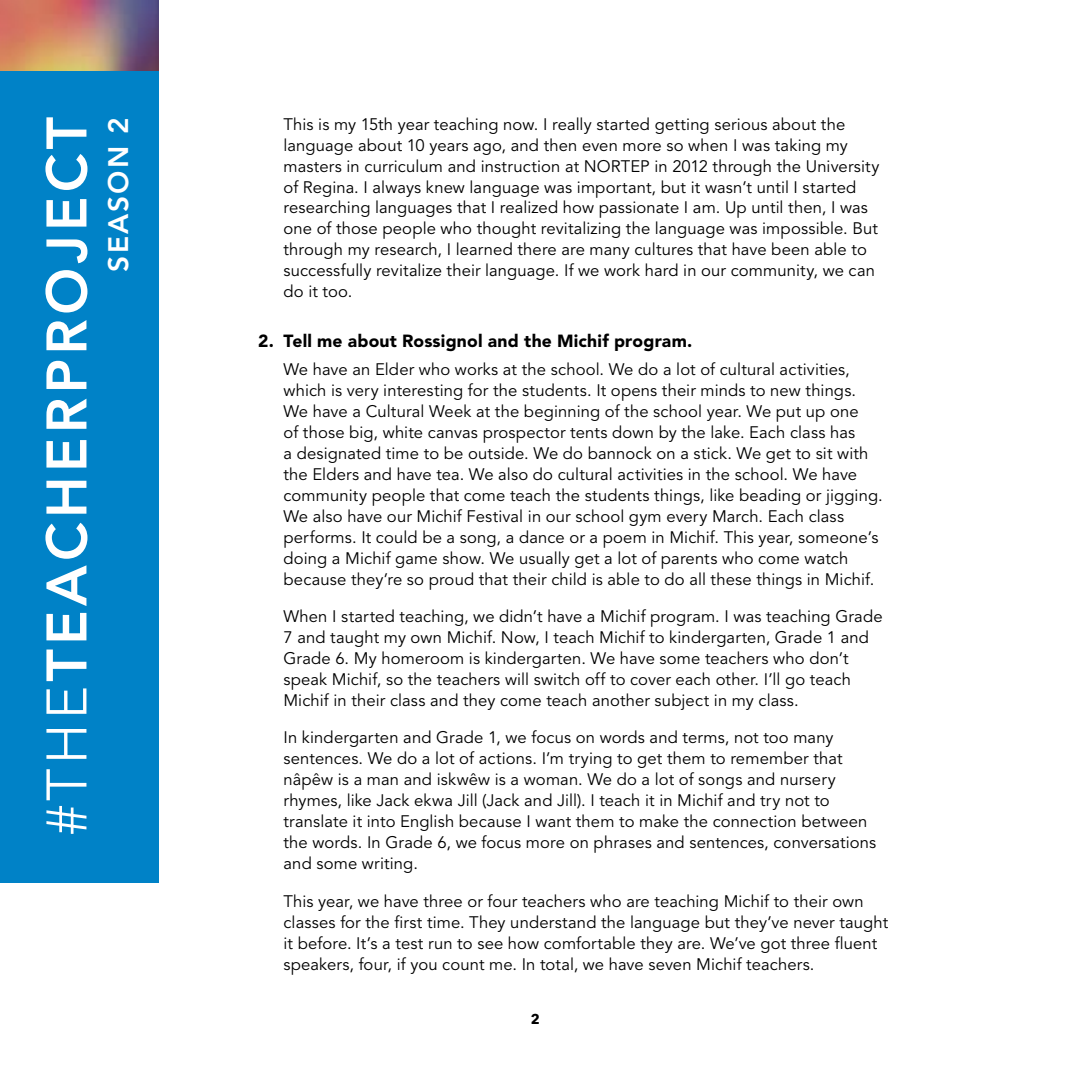
<style>
.page{position:relative;width:1071px;height:1071px;background:#fff}
.page>*{position:absolute;margin:0;border:0;box-sizing:border-box;transform-origin:0 0}
.t1{font:800 56.52px "Avenir LT Std";letter-spacing:.075em;color:#fff}
.t2{font:800 28px "Avenir LT Std";letter-spacing:.075em;color:#fff}
.t3{font:900 17.5px "Avenir LT Std";letter-spacing:.01em;color:#000}
.t4{font:16.62px/21px "Avenir LT Std";letter-spacing:.005em;color:#000}
.t5{font:700 14px "Avenir Next";color:#000}
.s1{font-weight:300}
</style>
<div class="page">
<div style="left:0;top:71px;width:158px;height:812px;background:#0082c7"></div>
<img style="left:0;top:0;width:158px;height:71px">
<h1 class="t1" style="left:33px;top:835px;width:719px;rotate:-90deg"><span class="s1">#THE</span>TEACHERPROJECT</h1>
<h2 class="t2" style="left:102px;top:272px;width:156px;rotate:-90deg">SEASON 2</h2>
<p class="t4" style="left:284px;top:114px;width:598px">This is my 15th year teaching now. I really started getting serious about the language about 10 years ago, and then even more so when I was taking my masters in curriculum and instruction at NORTEP in 2012 through the University of Regina. I always knew language was important, but it wasn’t until I started researching languages that I realized how passionate I am. Up until then, I was one of those people who thought revitalizing the language was impossible. But through my research, I learned there are many cultures that have been able to successfully revitalize their language. If we work hard in our community, we can do it too.</p>
<p class="t3" style="left:258px;top:331px;width:436px">2. Tell me about Rossignol and the Michif program.</p>
<p class="t4" style="left:284px;top:359px;width:601px">We have an Elder who works at the school. We do a lot of cultural activities, which is very interesting for the students. It opens their minds to new things.<br>We have a Cultural Week at the beginning of the school year. We put up one<br>of those big, white canvas prospector tents down by the lake. Each class has<br>a designated time to be outside. We do bannock on a stick. We get to sit with the Elders and have tea. We also do cultural activities in the school. We have community people that come teach the students things, like beading or jigging.<br>We also have our Michif Festival in our school gym every March. Each class performs. It could be a song, a dance or a poem in Michif. This year, someone’s doing a Michif game show. We usually get a lot of parents who come watch because they’re so proud that their child is able to do all these things in Michif.</p>
<p class="t4" style="left:284px;top:606px;width:601px">When I started teaching, we didn’t have a Michif program. I was teaching Grade 7 and taught my own Michif. Now, I teach Michif to kindergarten, Grade 1 and Grade 6. My homeroom is kindergarten. We have some teachers who don’t speak Michif, so the teachers will switch off to cover each other. I’ll go teach Michif in their class and they come teach another subject in my class.</p>
<p class="t4" style="left:284px;top:728px;width:594px">In kindergarten and Grade 1, we focus on words and terms, not too many sentences. We do a lot of actions. I’m trying to get them to remember that nâpêw is a man and iskwêw is a woman. We do a lot of songs and nursery rhymes, like Jack ekwa Jill (Jack and Jill). I teach it in Michif and try not to translate it into English because I want them to make the connection between the words. In Grade 6, we focus more on phrases and sentences, conversations and some writing.</p>
<p class="t4" style="left:284px;top:891px;width:606px">This year, we have three or four teachers who are teaching Michif to their own classes for the first time. They understand the language but they’ve never taught it before. It’s a test run to see how comfortable they are. We’ve got three fluent speakers, four, if you count me. In total, we have seven Michif teachers.</p>
<p class="t5" style="left:531px;top:1007px;width:11px">2</p>
</div>
